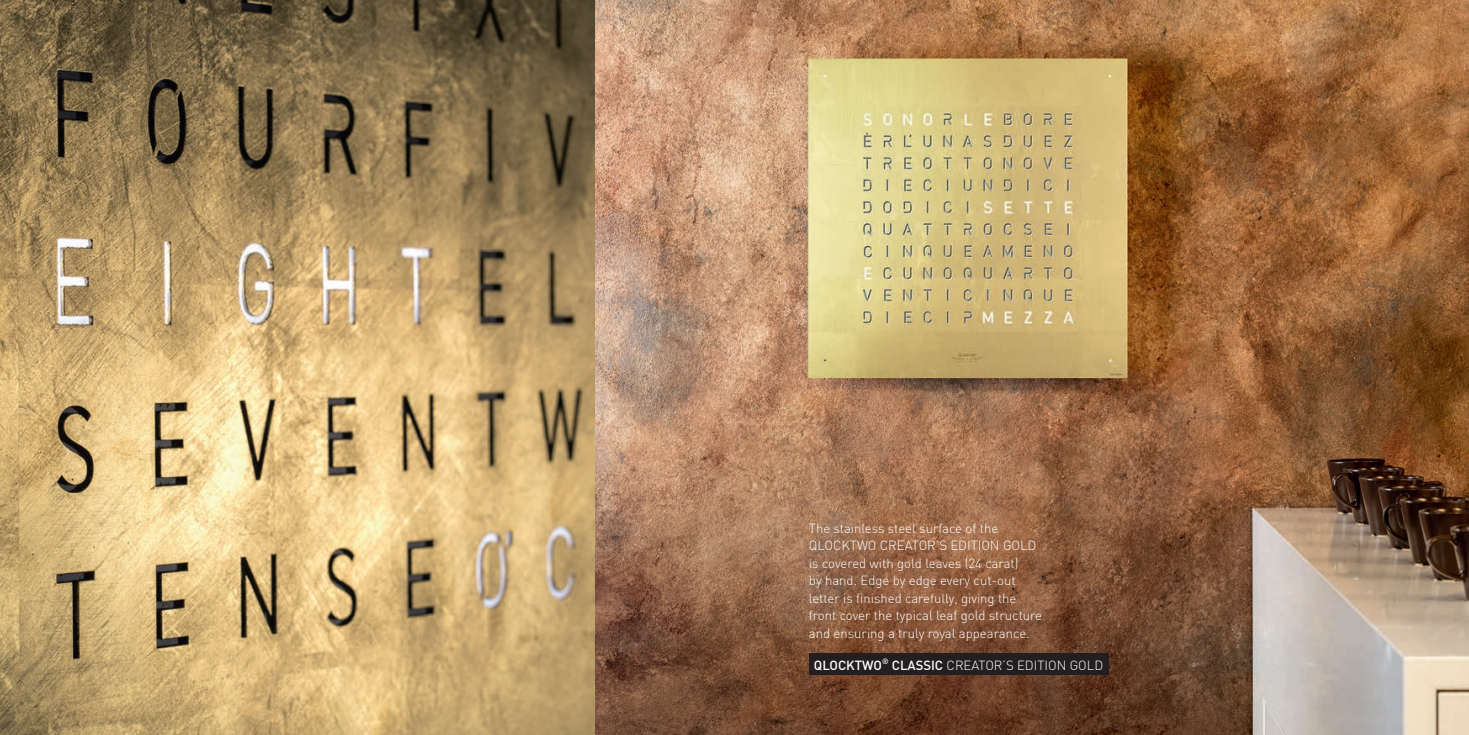
<style>
.page{position:relative;width:1469px;height:735px;background:#fff}
.page>*{position:absolute;margin:0;border:0;box-sizing:border-box;transform-origin:0 0}
.t1{font:300 13.12px/17.5px "FFDIN";color:#fff}
.t2{font:500 13.12px "FFDIN";color:#fff}
.t3{font:500 7.7px "FFDIN";color:#fff}
.s1{font-weight:500}
</style>
<div class="page">
<img style="left:0;top:0;width:595px;height:734px">
<img style="left:595px;top:0;width:873px;height:734px">
<div style="left:809px;top:653px;width:299px;height:22px;background:#231f20"></div>
<p class="t1" style="left:809px;top:518px;width:235px">The stainless steel surface of the QLOCKTWO CREATOR’S EDITION GOLD is covered with gold leaves (24 carat)<br>by hand. Edge by edge every cut-out letter is finished carefully, giving the front cover the typical leaf gold structure and ensuring a truly royal appearance.</p>
<p class="t2" style="left:814px;top:656px;width:70px">QLOCKTWO</p>
<p class="t3" style="left:882px;top:655px;width:8px">®</p>
<p class="t1" style="left:891px;top:655px;width:213px"><span class="s1">CLASSIC</span> CREATOR’S EDITION GOLD</p>
</div>
